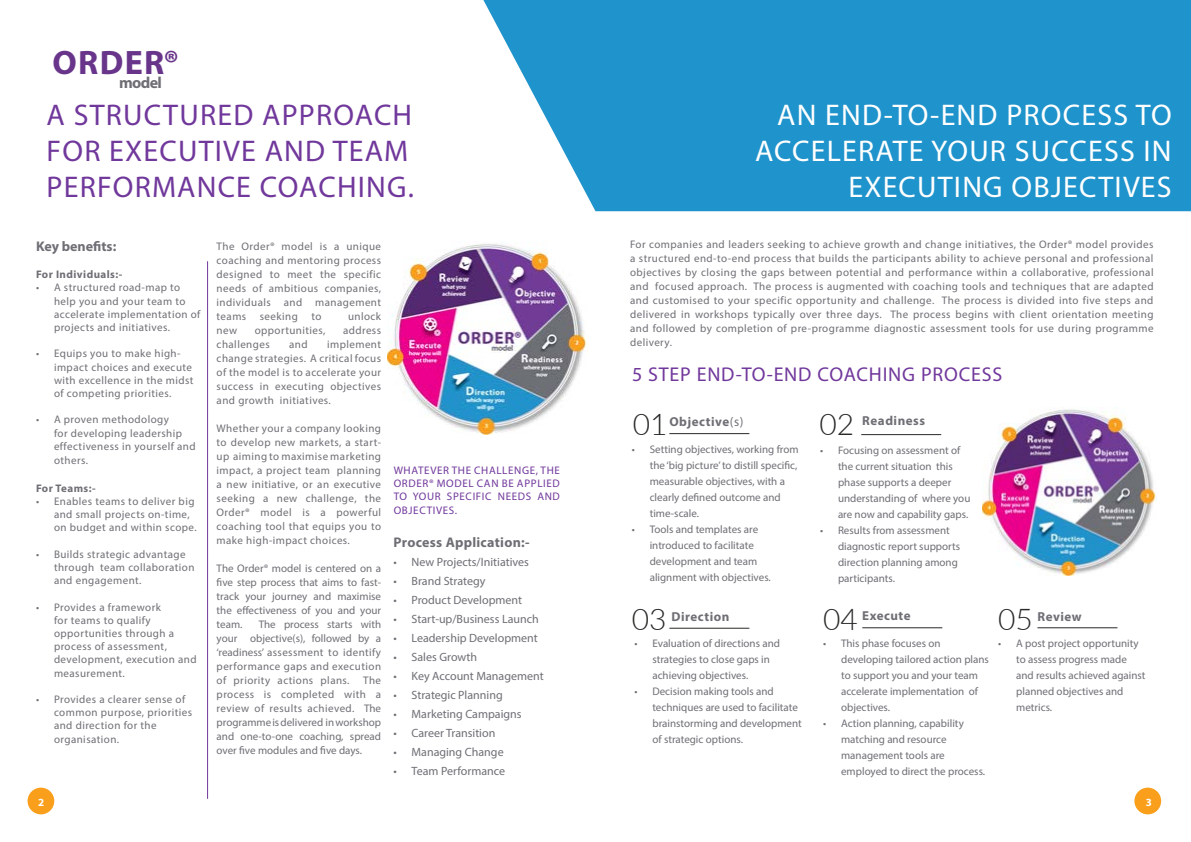
<style>
.page{position:relative;width:1191px;height:842px;background:#fff}
.page>*{position:absolute;margin:0;border:0;box-sizing:border-box;transform-origin:0 0}
.t1{font:700 34px "Myriad Pro";letter-spacing:.04em;color:#68358a}
.t2{font:30px/36px "Myriad Pro";letter-spacing:.04em;color:#fff;text-align:right}
.t3{font:30px/36px "Myriad Pro";letter-spacing:.04em;color:#71389c}
.t4{font:300 30px "Lato";color:#292927}
.t5{font:20px "Myriad Pro";letter-spacing:.04em;color:#71389c}
.t6{font:700 16px "Myriad Pro";letter-spacing:-.04em;color:#6e6e75}
.t7{font:700 14px "Myriad Pro";letter-spacing:.015em;color:#6e6e75}
.t8{font:700 13px "Myriad Pro";letter-spacing:.04em;color:#6e6e75}
.t9{font:12px "Myriad Pro";color:#6e6e75}
.t10{font:11px/14px "Myriad Pro";color:#6e6e75}
.t11{font:11px/13.2px "Myriad Pro";letter-spacing:.04em;color:#6e6e75}
.t12{font:11px/13.2px "Myriad Pro";letter-spacing:.06em;color:#71389c;text-align:justify}
.t13{font:700 11px "Myriad Pro";letter-spacing:.04em;color:#6e6e75}
.t14{font:700 11px "Myriad Pro";color:#fff}
.s1{font-weight:400}
</style>
<div class="page">
<div style="left:28px;top:788px;width:26px;height:26px;background:#f99f1c;border-radius:50%"></div>
<div style="left:1134px;top:788px;width:27px;height:26px;background:#f99f1c;border-radius:50%"></div>
<hr style="left:207px;top:261px;width:1px;height:538px;background:#71389c">
<img style="left:387px;top:244px;width:201px;height:190px">
<svg style="left:483px;top:0;width:708px;height:211px;fill:#1f93cb"></svg>
<hr style="left:669px;top:433px;width:80px;height:1px;background:#292927">
<hr style="left:861px;top:434px;width:80px;height:1px;background:#292927">
<hr style="left:669px;top:628px;width:80px;height:1px;background:#292927">
<hr style="left:862px;top:627px;width:80px;height:1px;background:#292927">
<hr style="left:1037px;top:627px;width:80px;height:1px;background:#292927">
<img style="left:983px;top:409px;width:174px;height:167px">
<h1 class="t1" style="left:52px;top:40px;width:128px">ORDER®</h1>
<h3 class="t6" style="left:119px;top:72px;width:44px">model</h3>
<h2 class="t3" style="left:47px;top:96px;width:369px">A STRUCTURED APPROACH<br>FOR EXECUTIVE AND TEAM<br>PERFORMANCE COACHING.</h2>
<p class="t7" style="left:36px;top:237px;width:82px">Key benefits:</p>
<p class="t13" style="left:36px;top:267px;width:88px">For Individuals:-</p>
<p class="t11" style="left:54px;top:281px;width:148px;text-indent:-18px">• A structured road-map to help you and your team to accelerate implementation of projects and initiatives.</p>
<p class="t11" style="left:54px;top:347px;width:141px;text-indent:-18px">• Equips you to make high&shy;impact choices and execute with excellence in the midst of competing priorities.</p>
<p class="t11" style="left:54px;top:413px;width:143px;text-indent:-18px">• A proven methodology<br>for developing leadership effectiveness in yourself and</p>
<p class="t10" style="left:54px;top:453px;width:36px">others.</p>
<p class="t13" style="left:36px;top:481px;width:61px">For Teams:-</p>
<p class="t11" style="left:54px;top:494px;width:144px;text-indent:-18px">• Enables teams to deliver big and small projects on-time, on budget and within scope.</p>
<p class="t11" style="left:54px;top:547px;width:142px;text-indent:-18px">• Builds strategic advantage through team collaboration and engagement.</p>
<p class="t11" style="left:54px;top:600px;width:144px;text-indent:-18px">• Provides a framework<br>for teams to qualify opportunities through a process of assessment, development, execution and measurement.</p>
<p class="t11" style="left:54px;top:692px;width:140px;text-indent:-18px">• Provides a clearer sense of common purpose, priorities and direction for the organisation.</p>
<p class="t10" style="left:217px;top:239px;width:166px;text-align:justify">The Order® model is a unique coaching and mentoring process designed to meet the specific needs of ambitious companies, individuals and management teams seeking to</p>
<p class="t10" style="left:348px;top:309px;width:35px">unlock</p>
<p class="t10" style="left:217px;top:323px;width:22px">new</p>
<p class="t11" style="left:255px;top:323px;width:72px">opportunities,</p>
<p class="t11" style="left:343px;top:323px;width:40px">address</p>
<p class="t11" style="left:217px;top:337px;width:55px">challenges</p>
<p class="t10" style="left:289px;top:337px;width:20px">and</p>
<p class="t10" style="left:217px;top:337px;width:166px;text-align:justify;text-indent:110px">implement change strategies. A critical focus of the model is to accelerate your success in executing objectives and growth initiatives.</p>
<p class="t10" style="left:217px;top:421px;width:166px;text-align:justify">Whether your a company looking to develop new markets, a start&shy;up aiming to maximise marketing impact, a project team planning a new initiative, or an executive seeking a new challenge, the Order® model is a powerful coaching tool that equips you to make high-impact choices.</p>
<p class="t10" style="left:217px;top:561px;width:166px;text-align:justify">The Order® model is centered on a five step process that aims to fast&shy;track your journey and maximise the effectiveness of you and your team.</p>
<p class="t10" style="left:217px;top:617px;width:166px;text-align:justify;text-indent:42px">The process starts with your objective(s), followed by a ‘readiness’ assessment to identify performance gaps and execution of priority actions plans. The process is completed with a review of results achieved. The programme is delivered in workshop and one-to-one coaching, spread over five modules and five days.</p>
<p class="t12" style="left:394px;top:463px;width:168px">WHATEVER THE CHALLENGE, THE ORDER® MODEL CAN BE APPLIED TO YOUR SPECIFIC NEEDS AND OBJECTIVES.</p>
<p class="t7" style="left:393px;top:533px;width:138px">Process Application:-</p>
<p class="t9" style="left:393px;top:555px;width:137px">• New Projects/Initiatives</p>
<p class="t9" style="left:393px;top:574px;width:93px">• Brand Strategy</p>
<p class="t9" style="left:393px;top:593px;width:130px">• Product Development</p>
<p class="t9" style="left:393px;top:612px;width:147px">• Start-up/Business Launch</p>
<p class="t9" style="left:393px;top:631px;width:146px">• Leadership Development</p>
<p class="t9" style="left:393px;top:650px;width:85px">• Sales Growth</p>
<p class="t9" style="left:393px;top:669px;width:152px">• Key Account Management</p>
<p class="t9" style="left:393px;top:688px;width:111px">• Strategic Planning</p>
<p class="t9" style="left:393px;top:707px;width:129px">• Marketing Campaigns</p>
<p class="t9" style="left:393px;top:726px;width:103px">• Career Transition</p>
<p class="t9" style="left:393px;top:745px;width:112px">• Managing Change</p>
<p class="t9" style="left:393px;top:764px;width:113px">• Team Performance</p>
<h2 class="t2" style="left:755px;top:96px;width:418px">AN END-TO-END PROCESS TO<br>ACCELERATE YOUR SUCCESS IN<br>EXECUTING OBJECTIVES</h2>
<p class="t10" style="left:630px;top:237px;width:525px;text-align:justify">For companies and leaders seeking to achieve growth and change initiatives, the Order® model provides a structured end-to-end process that builds the participants ability to achieve personal and professional objectives by closing the gaps between potential and performance within a collaborative, professional and focused approach. The process is augmented with coaching tools and techniques that are adapted and customised to your specific opportunity and challenge. The process is divided into five steps and delivered in workshops typically over three days. The process begins with client orientation meeting and followed by completion of pre-programme diagnostic assessment tools for use during programme delivery.</p>
<h3 class="t5" style="left:632px;top:362px;width:372px">5 STEP END-TO-END COACHING PROCESS</h3>
<h2 class="t4" style="left:633px;top:403px;width:36px">01</h2>
<h2 class="t4" style="left:819px;top:404px;width:36px">02</h2>
<p class="t8" style="left:669px;top:413px;width:75px">Objective<span class="s1">(s)</span></p>
<p class="t8" style="left:862px;top:412px;width:64px">Readiness</p>
<p class="t10" style="left:649px;top:442px;width:150px;line-height:16px;text-indent:-18px">• Setting objectives, working from the ‘big picture’ to distill specific, measurable objectives, with a clearly defined outcome and time-scale.</p>
<p class="t10" style="left:649px;top:522px;width:123px;line-height:16px;text-indent:-18px">• Tools and templates are introduced to facilitate development and team alignment with objectives.</p>
<p class="t10" style="left:838px;top:442px;width:134px;line-height:16px;text-indent:-18px">• Focusing on assessment of the current situation this phase supports a deeper understanding of where you are now and capability gaps.</p>
<p class="t10" style="left:838px;top:522px;width:124px;line-height:16px;text-indent:-18px">• Results from assessment diagnostic report supports direction planning among participants.</p>
<h2 class="t4" style="left:823px;top:598px;width:36px">04</h2>
<p class="t8" style="left:1037px;top:608px;width:46px">Review</p>
<h2 class="t4" style="left:631px;top:598px;width:36px">03</h2>
<h2 class="t4" style="left:998px;top:598px;width:36px">05</h2>
<p class="t8" style="left:671px;top:608px;width:60px">Direction</p>
<p class="t8" style="left:862px;top:607px;width:50px">Execute</p>
<p class="t10" style="left:652px;top:635px;width:129px;line-height:16px;text-indent:-18px">• Evaluation of directions and strategies to close gaps in achieving objectives.</p>
<p class="t10" style="left:652px;top:683px;width:151px;line-height:16px;text-indent:-18px">• Decision making tools and techniques are used to facilitate brainstorming and development of strategic options.</p>
<p class="t10" style="left:841px;top:635px;width:149px;line-height:16px;text-indent:-18px">• This phase focuses on developing tailored action plans to support you and your team accelerate implementation of objectives.</p>
<p class="t10" style="left:841px;top:715px;width:145px;line-height:16px;text-indent:-18px">• Action planning, capability matching and resource management tools are employed to direct the process.</p>
<p class="t10" style="left:1016px;top:635px;width:131px;line-height:16px;text-indent:-18px">• A post project opportunity to assess progress made and results achieved against planned objectives and metrics.</p>
<p class="t14" style="left:38px;top:795px;width:8px">2</p>
<p class="t14" style="left:1146px;top:795px;width:8px">3</p>
</div>
